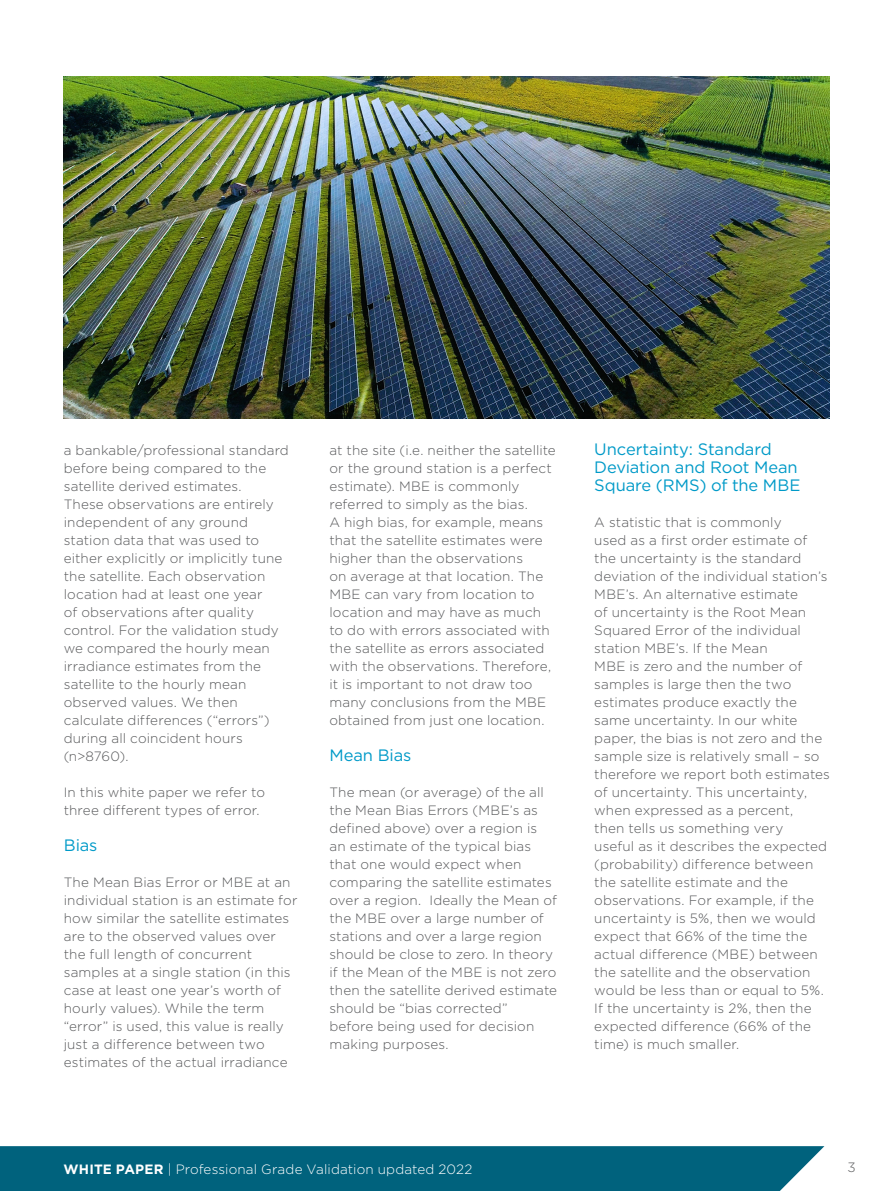
<style>
.page{position:relative;width:893px;height:1191px;background:#fff}
.page>*{position:absolute;margin:0;border:0;box-sizing:border-box;transform-origin:0 0}
.t1{font:16.5px/18px "Gotham";letter-spacing:-.005em;color:#009ac8}
.t2{font:300 13.5px/18px "Gotham";letter-spacing:.01em;color:#58595b}
.t3{font:300 13.5px "Gotham";letter-spacing:.01em;color:#fff}
.s1{font-weight:700}
</style>
<div class="page">
<div style="left:0;top:1146px;width:824px;height:45px;background:#00627d"></div>
<img style="left:64px;top:77px;width:766px;height:342px">
<p class="t2" style="left:64px;top:440px;width:227px">a bankable/professional standard before being compared to the satellite derived estimates.<br>These observations are entirely independent of any ground station data that was used to either explicitly or implicitly tune the satellite. Each observation location had at least one year<br>of observations after quality control. For the validation study we compared the hourly mean irradiance estimates from the satellite to the hourly mean observed values. We then calculate differences (“errors”) during all coincident hours (n&gt;8760).</p>
<p class="t2" style="left:64px;top:782px;width:203px">In this white paper we refer to three different types of error.</p>
<p class="t1" style="left:64px;top:835px;width:35px">Bias</p>
<p class="t2" style="left:64px;top:872px;width:235px">The Mean Bias Error or MBE at an individual station is an estimate for how similar the satellite estimates are to the observed values over the full length of concurrent samples at a single station (in this case at least one year’s worth of hourly values). While the term “error” is used, this value is really just a difference between two estimates of the actual irradiance</p>
<p class="t2" style="left:329px;top:440px;width:228px">at the site (i.e. neither the satellite or the ground station is a perfect estimate). MBE is commonly referred to simply as the bias.<br>A high bias, for example, means that the satellite estimates were higher than the observations<br>on average at that location. The<br>MBE can vary from location to location and may have as much to do with errors associated with the satellite as errors associated with the observations. Therefore, it is important to not draw too many conclusions from the MBE obtained from just one location.</p>
<p class="t1" style="left:329px;top:745px;width:83px">Mean Bias</p>
<p class="t2" style="left:329px;top:782px;width:229px">The mean (or average) of the all the Mean Bias Errors (MBE’s as defined above) over a region is<br>an estimate of the typical bias that one would expect when comparing the satellite estimates over a region. Ideally the Mean of the MBE over a large number of stations and over a large region should be close to zero. In theory if the Mean of the MBE is not zero then the satellite derived estimate should be “bias corrected”<br>before being used for decision making purposes.</p>
<p class="t1" style="left:594px;top:439px;width:208px">Uncertainty: Standard<br>Deviation and Root Mean<br>Square (RMS) of the MBE</p>
<p class="t2" style="left:594px;top:512px;width:237px">A statistic that is commonly<br>used as a first order estimate of the uncertainty is the standard deviation of the individual station’s<br>MBE’s. An alternative estimate<br>of uncertainty is the Root Mean<br>Squared Error of the individual station MBE’s. If the Mean<br>MBE is zero and the number of samples is large then the two estimates produce exactly the same uncertainty. In our white paper, the bias is not zero and the sample size is relatively small – so therefore we report both estimates of uncertainty. This uncertainty, when expressed as a percent,<br>then tells us something very<br>useful as it describes the expected (probability) difference between the satellite estimate and the observations. For example, if the uncertainty is 5%, then we would expect that 66% of the time the actual difference (MBE) between the satellite and the observation would be less than or equal to 5%.<br>If the uncertainty is 2%, then the expected difference (66% of the time) is much smaller.</p>
<p class="t3" style="left:64px;top:1160px;width:410px"><span class="s1">WHITE PAPER</span> | Professional Grade Validation updated 2022</p>
<p class="t2" style="left:847px;top:1158px;width:10px">3</p>
</div>
